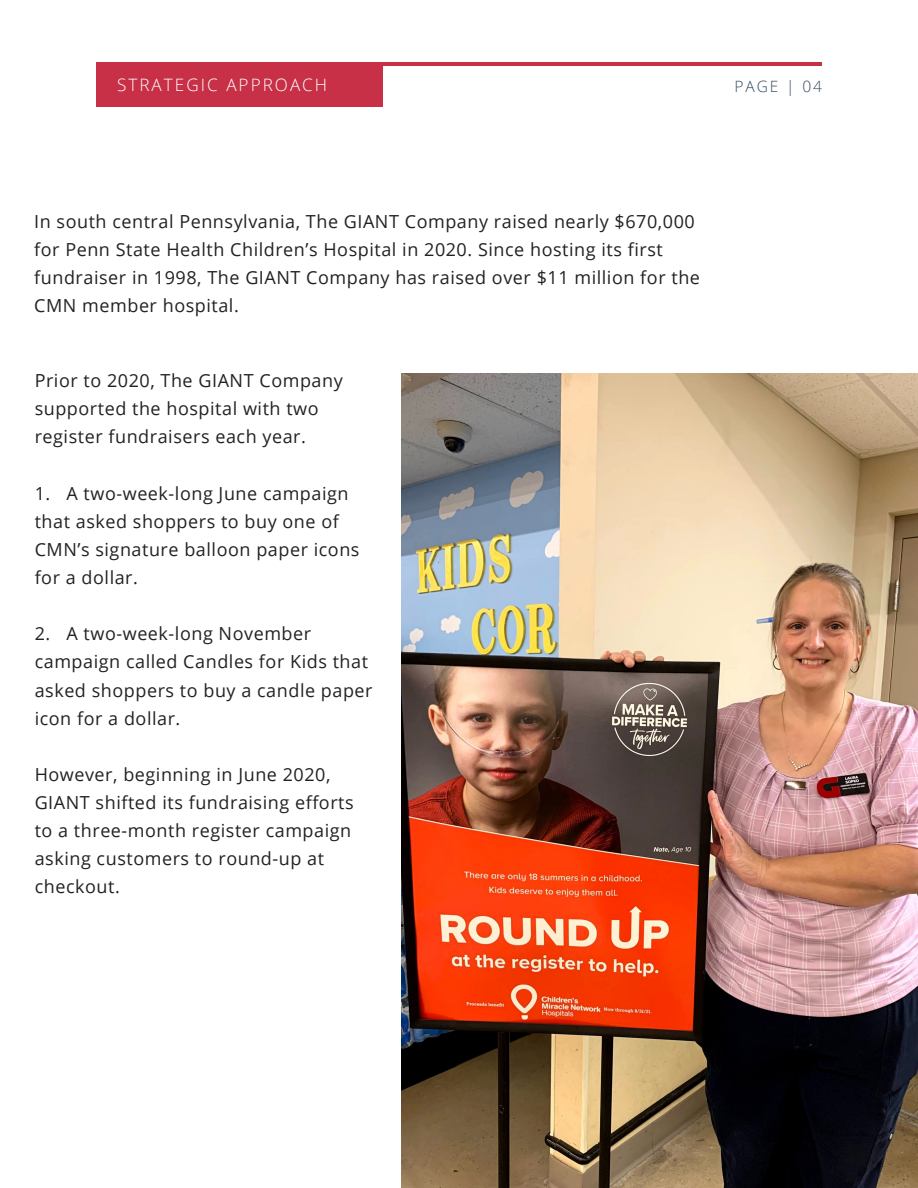
<style>
.page{position:relative;width:918px;height:1188px;background:#fff}
.page>*{position:absolute;margin:0;border:0;box-sizing:border-box;transform-origin:0 0}
.t1{font:18px/28.2px "Open Sans";letter-spacing:.03em;color:#222}
.t2{font:300 17.1px "Open Sans";letter-spacing:.12em;color:#fff}
.t3{font:300 15.6px "Open Sans";letter-spacing:.12em;color:#364d62}
</style>
<div class="page">
<hr style="left:96px;top:62px;width:726px;height:4px;background:#c73047">
<div style="left:96px;top:62px;width:287px;height:44px;background:#c73047"></div>
<img style="left:401px;top:373px;width:517px;height:815px">
<p class="t2" style="left:117px;top:72px;width:212px">STRATEGIC APPROACH</p>
<p class="t3" style="left:735px;top:75px;width:89px">PAGE | 04</p>
<p class="t1" style="left:34px;top:207px;width:667px">In south central Pennsylvania, The GIANT Company raised nearly $670,000 for Penn State Health Children’s Hospital in 2020. Since hosting its first fundraiser in 1998, The GIANT Company has raised over $11 million for the CMN member hospital.</p>
<p class="t1" style="left:35px;top:366px;width:310px">Prior to 2020, The GIANT Company supported the hospital with two register fundraisers each year.</p>
<p class="t1" style="left:35px;top:479px;width:326px">1. A two-week-long June campaign that asked shoppers to buy one of<br>CMN’s signature balloon paper icons for a dollar.</p>
<p class="t1" style="left:35px;top:619px;width:339px">2. A two-week-long November campaign called Candles for Kids that asked shoppers to buy a candle paper icon for a dollar.</p>
<p class="t1" style="left:35px;top:760px;width:321px">However, beginning in June 2020,<br>GIANT shifted its fundraising efforts to a three-month register campaign asking customers to round-up at checkout.</p>
</div>
